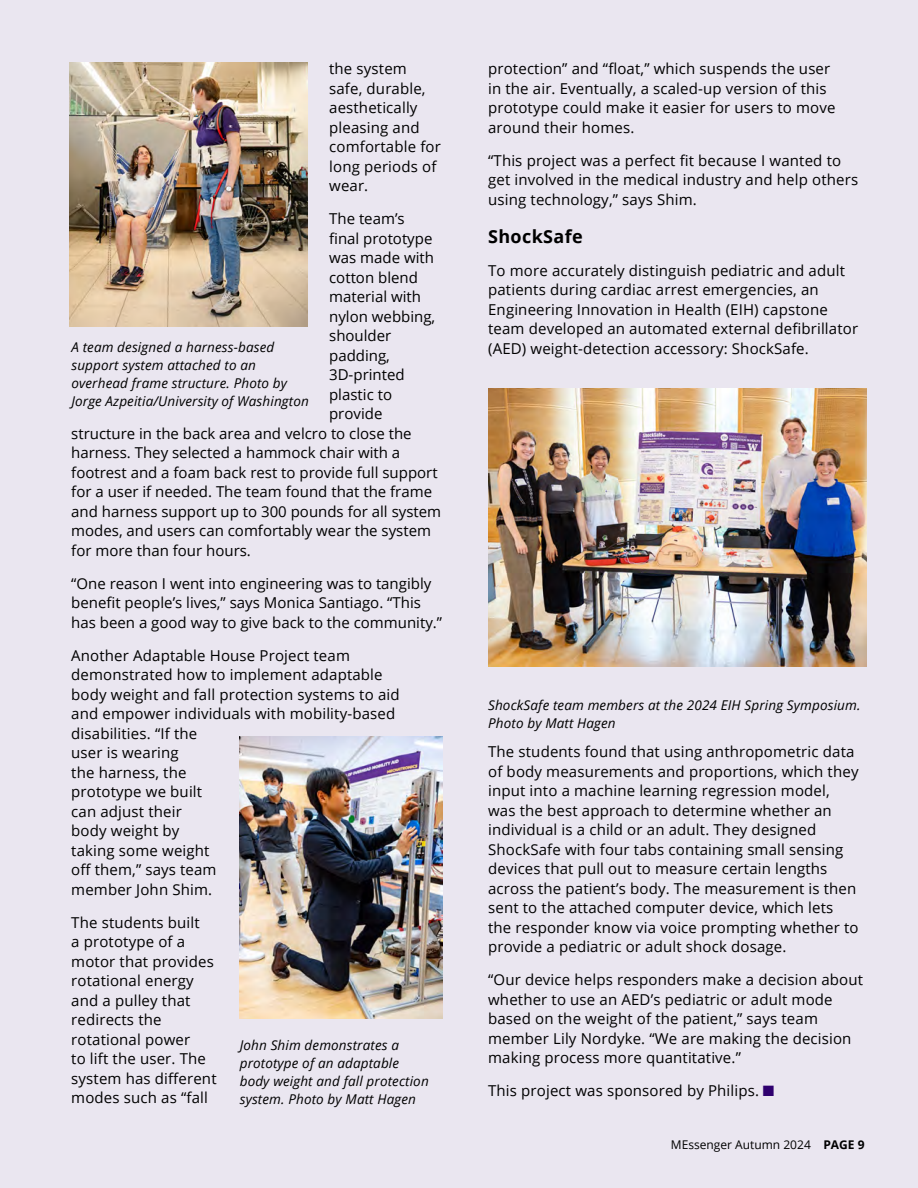
<style>
.page{position:relative;width:918px;height:1188px;background:#eae6f0}
.page>*{position:absolute;margin:0;border:0;box-sizing:border-box;transform-origin:0 0}
.t1{font:700 18px "Open Sans";letter-spacing:.02em;color:#000}
.t2{font:15px/19.5px "Open Sans";letter-spacing:.01em;color:#000}
.t3{font:italic 13.5px/18px "Open Sans";letter-spacing:.01em;color:#000}
.t4{font:12px "Open Sans";color:#000}
.s1{color:#2f006f}
.s2{font-weight:700}
</style>
<div class="page">
<img style="left:70px;top:63px;width:237px;height:263px">
<img style="left:240px;top:737px;width:203px;height:282px">
<img style="left:488px;top:389px;width:379px;height:278px">
<p class="t2" style="left:329px;top:59px;width:113px">the system safe, durable, aesthetically pleasing and comfortable for long periods of wear.</p>
<p class="t2" style="left:329px;top:209px;width:77px">The team’s</p>
<p class="t2" style="left:329px;top:228px;width:105px">final prototype</p>
<p class="t2" style="left:329px;top:248px;width:106px">was made with</p>
<p class="t2" style="left:329px;top:267px;width:90px">cotton blend</p>
<p class="t2" style="left:329px;top:287px;width:93px">material with</p>
<p class="t2" style="left:329px;top:306px;width:108px">nylon webbing,</p>
<p class="t2" style="left:329px;top:326px;width:64px">shoulder</p>
<p class="t2" style="left:329px;top:345px;width:62px">padding,</p>
<p class="t2" style="left:329px;top:365px;width:77px">3D-printed</p>
<p class="t2" style="left:329px;top:384px;width:64px">plastic to</p>
<p class="t2" style="left:329px;top:404px;width:55px">provide</p>
<p class="t2" style="left:71px;top:423px;width:342px">structure in the back area and velcro to close the</p>
<p class="t2" style="left:71px;top:443px;width:330px">harness. They selected a hammock chair with a</p>
<p class="t2" style="left:71px;top:462px;width:368px">footrest and a foam back rest to provide full support</p>
<p class="t2" style="left:71px;top:482px;width:362px">for a user if needed. The team found that the frame</p>
<p class="t2" style="left:71px;top:501px;width:371px">and harness support up to 300 pounds for all system</p>
<p class="t2" style="left:71px;top:521px;width:361px">modes, and users can comfortably wear the system</p>
<p class="t2" style="left:71px;top:540px;width:181px">for more than four hours.</p>
<p class="t2" style="left:71px;top:573px;width:372px">“One reason I went into engineering was to tangibly benefit people’s lives,” says Monica Santiago. “This has been a good way to give back to the community.”</p>
<p class="t2" style="left:71px;top:645px;width:330px">Another Adaptable House Project team demonstrated how to implement adaptable body weight and fall protection systems to aid and empower individuals with mobility-based disabilities. “If the<br>user is wearing<br>the harness, the<br>prototype we built<br>can adjust their<br>body weight by<br>taking some weight<br>off them,” says team<br>member John Shim.</p>
<p class="t2" style="left:71px;top:912px;width:147px">The students built<br>a prototype of a motor that provides rotational energy and a pulley that redirects the rotational power<br>to lift the user. The system has different modes such as “fall</p>
<p class="t3" style="left:71px;top:338px;width:239px">A team designed a harness-based support system attached to an overhead frame structure. Photo by Jorge Azpeitia/University of Washington</p>
<p class="t3" style="left:240px;top:1036px;width:191px">John Shim demonstrates a prototype of an adaptable body weight and fall protection system. Photo by Matt Hagen</p>
<p class="t2" style="left:488px;top:59px;width:349px">protection” and “float,” which suspends the user in the air. Eventually, a scaled-up version of this prototype could make it easier for users to move around their homes.</p>
<p class="t2" style="left:488px;top:150px;width:371px">“This project was a perfect fit because I wanted to get involved in the medical industry and help others using technology,” says Shim.</p>
<p class="t1" style="left:488px;top:224px;width:96px">ShockSafe</p>
<p class="t2" style="left:488px;top:260px;width:372px">To more accurately distinguish pediatric and adult patients during cardiac arrest emergencies, an Engineering Innovation in Health (EIH) capstone team developed an automated external defibrillator (AED) weight-detection accessory: ShockSafe.</p>
<p class="t3" style="left:488px;top:696px;width:374px">ShockSafe team members at the 2024 EIH Spring Symposium.<br>Photo by Matt Hagen</p>
<p class="t2" style="left:488px;top:742px;width:372px">The students found that using anthropometric data of body measurements and proportions, which they input into a machine learning regression model, was the best approach to determine whether an individual is a child or an adult. They designed ShockSafe with four tabs containing small sensing devices that pull out to measure certain lengths across the patient’s body. The measurement is then sent to the attached computer device, which lets the responder know via voice prompting whether to provide a pediatric or adult shock dosage.</p>
<p class="t2" style="left:488px;top:970px;width:376px">“Our device helps responders make a decision about whether to use an AED’s pediatric or adult mode based on the weight of the patient,” says team member Lily Nordyke. “We are making the decision making process more quantitative.”</p>
<p class="t2" style="left:488px;top:1081px;width:288px">This project was sponsored by Philips. <span class="s1">■</span></p>
<p class="t4" style="left:671px;top:1137px;width:195px">MEssenger Autumn 2024 <span class="s2">PAGE 9</span></p>
</div>
